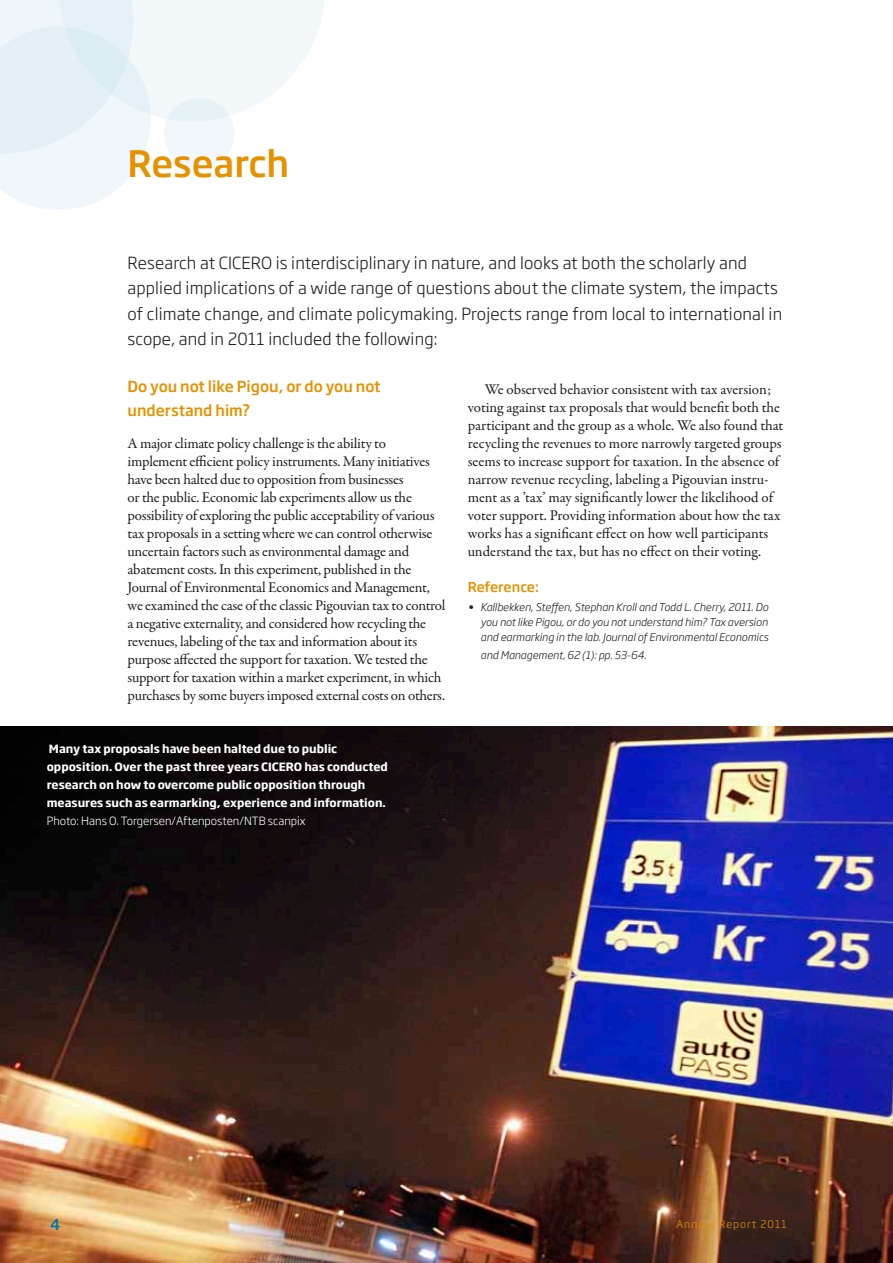
<style>
.page{position:relative;width:893px;height:1263px;background:#fff}
.page>*{position:absolute;margin:0;border:0;box-sizing:border-box;transform-origin:0 0}
.t1{font:500 36px "Soho Gothic Pro";color:#e69100}
.t2{font:300 16.5px/25.5px "Soho Gothic Pro";letter-spacing:.01em;color:#1d1d1b}
.t3{font:15px/18px "Garamond Premr Pro";letter-spacing:-.015em;color:#1d1d1b}
.t4{font:500 15px/24px "Soho Gothic Pro";color:#e69100}
.t5{font:500 15px "Soho Gothic Pro";color:#0077ae}
.t6{font:500 13.5px "Soho Gothic Pro";letter-spacing:-.015em;color:#e69100}
.t7{font:700 11.25px/18px "Soho Gothic Pro";color:#fff}
.t8{font:300 11.25px "Soho Gothic Pro";color:#fff}
.t9{font:italic 300 10.5px/15px "Soho Gothic Pro";color:#1d1d1b;text-align:justify}
.t10{font:300 10.5px "Soho Gothic Pro";letter-spacing:.1em;color:#e69100}
</style>
<div class="page">
<svg style="left:0;top:0;width:324px;height:210px"></svg>
<div style="left:164px;top:98px;width:70px;height:70px;background:#f1f7fa;border-radius:50%"></div>
<img style="left:0;top:727px;width:893px;height:536px">
<h1 class="t1" style="left:128px;top:135px;width:163px">Research</h1>
<p class="t2" style="left:128px;top:249px;width:656px">Research at CICERO is interdisciplinary in nature, and looks at both the scholarly and applied implications of a wide range of questions about the climate system, the impacts of climate change, and climate policymaking. Projects range from local to international in scope, and in 2011 included the following:</p>
<p class="t4" style="left:128px;top:374px;width:255px">Do you not like Pigou, or do you not understand him?</p>
<p class="t3" style="left:128px;top:434px;width:319px">A major climate policy challenge is the ability to implement efficient policy instruments. Many initiatives have been halted due to opposition from businesses<br>or the public. Economic lab experiments allow us the possibility of exploring the public acceptability of various tax proposals in a setting where we can control otherwise uncertain factors such as environmental damage and abatement costs. In this experiment, published in the Journal of Environmental Economics and Management, we examined the case of the classic Pigouvian tax to control a negative externality, and considered how recycling the revenues, labeling of the tax and information about its purpose affected the support for taxation. We tested the support for taxation within a market experiment, in which purchases by some buyers imposed external costs on others.</p>
<p class="t7" style="left:47px;top:739px;width:343px">Many tax proposals have been halted due to public opposition. Over the past three years CICERO has conducted research on how to overcome public opposition through measures such as earmarking, experience and information.</p>
<p class="t8" style="left:47px;top:812px;width:260px">Photo: Hans O. Torgersen/Aftenposten/NTB scanpix</p>
<p class="t3" style="left:468px;top:380px;width:317px;text-indent:17px">We observed behavior consistent with tax aversion; voting against tax proposals that would benefit both the participant and the group as a whole. We also found that recycling the revenues to more narrowly targeted groups seems to increase support for taxation. In the absence of narrow revenue recycling, labeling a Pigouvian instru&shy;ment as a ’tax’ may significantly lower the likelihood of voter support. Providing information about how the tax works has a significant effect on how well participants understand the tax, but has no effect on their voting.</p>
<p class="t6" style="left:468px;top:576px;width:73px">Reference:</p>
<p class="t9" style="left:480px;top:599px;width:289px;text-indent:-13px">• Kallbekken, Steffen, Stephan Kroll and Todd L. Cherry, 2011. Do you not like Pigou, or do you not understand him? Tax aversion and earmarking in the lab. Journal of Environmental Economics</p>
<p class="t9" style="left:481px;top:647px;width:167px">and Management, 62 (1): pp. 53-64.</p>
<p class="t5" style="left:50px;top:1213px;width:12px">4</p>
<p class="t10" style="left:676px;top:1216px;width:112px">Annual Report 2011</p>
</div>
